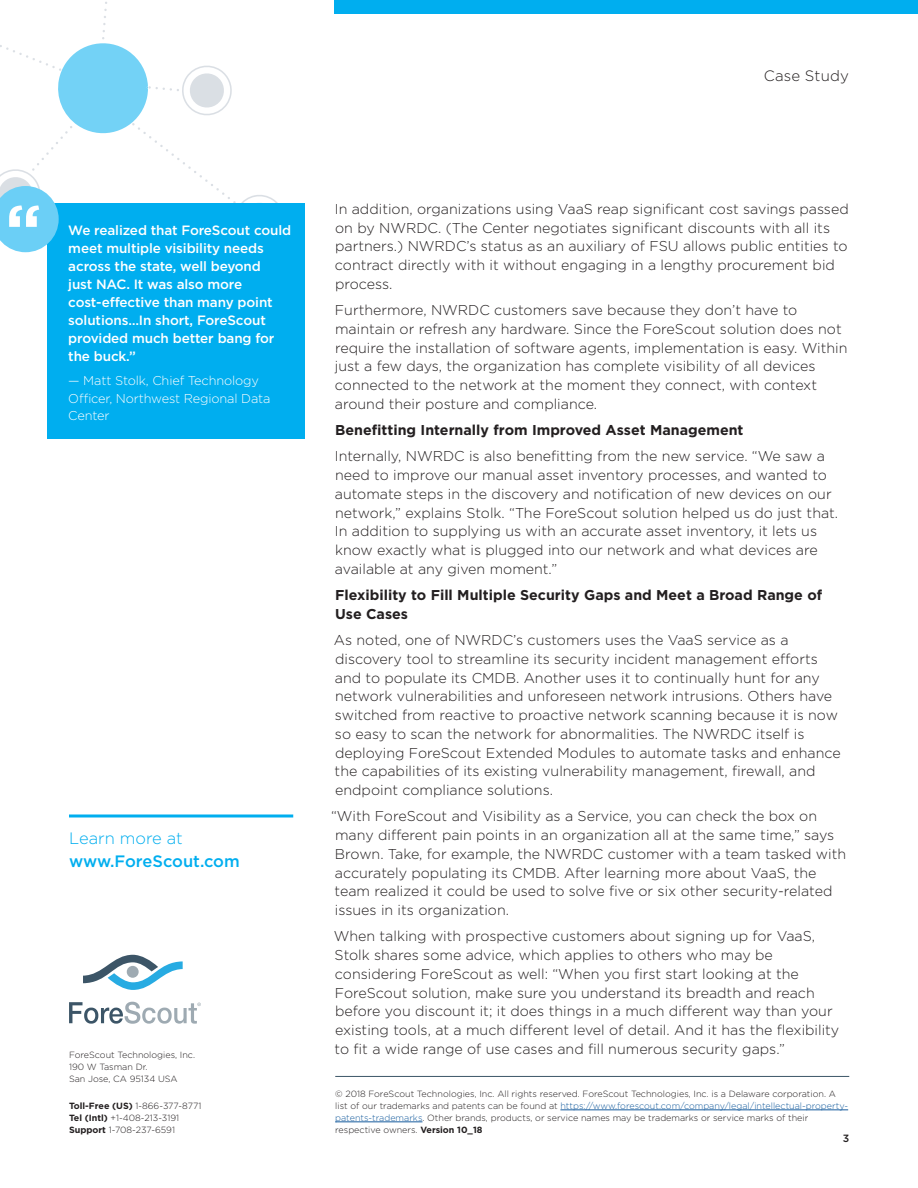
<style>
.page{position:relative;width:918px;height:1188px;background:#fff}
.page>*{position:absolute;margin:0;border:0;box-sizing:border-box;transform-origin:0 0}
.Contact_Info{font:700 66.45px "Gotham";color:#fff}
.t1{font:500 16.5px "Gotham";letter-spacing:-.005em;color:#00aeef}
.t2{font:300 16.5px "Gotham";color:#00aeef}
.t3{font:300 15px "Gotham";letter-spacing:.01em;color:#231f20}
.Body_Copy{font:300 14.25px/18.8px "Gotham";color:#231f20}
.Body_Subheadline{font:700 14.25px/18.8px "Gotham";color:#231f20}
.t4{font:500 13.5px/18px "Gotham";letter-spacing:-.01em;color:#fff}
.Quote_attribution{font:300 12.75px/17.2px "Gotham";letter-spacing:-.01em;color:#fff}
.t5{font:500 10.5px "Gotham";color:#231f20}
.t6{font:300 9px/12px "Gotham";color:#231f20}
.s1{font-weight:700}
.s2{color:#175d9e}
</style>
<div class="page">
<svg style="left:83px;top:955px;width:100px;height:35px"></svg>
<div style="left:127px;top:966px;width:12px;height:12px;background:#9eaab2;border-radius:50%"></div>
<svg style="left:69px;top:1002px;width:132px;height:22px"></svg>
<hr style="left:335px;top:1076px;width:514px;height:1px;background:#3b5566">
<hr style="left:560px;top:1110px;width:288px;height:1px;background:#175d9e">
<hr style="left:335px;top:1122px;width:87px;height:1px;background:#175d9e">
<svg style="left:69px;top:814px;width:224px;height:4px"></svg>
<div style="left:335px;top:0;width:583px;height:14px;background:#00aeef"></div>
<div style="left:47px;top:203px;width:258px;height:236px;background:#00aeef"></div>
<svg style="left:0;top:2px;width:278px;height:250px"></svg>
<p class="t3" style="left:764px;top:66px;width:87px">Case Study</p>
<p class="Contact_Info" style="left:5px;top:185px;width:37px">“</p>
<p class="t4" style="left:68px;top:221px;width:224px">We realized that ForeScout could meet multiple visibility needs across the state, well beyond<br>just NAC. It was also more cost-effective than many point solutions…In short, ForeScout provided much better bang for the buck.”</p>
<p class="Quote_attribution" style="left:68px;top:372px;width:204px">— Matt Stolk, Chief Technology<br>Officer, Northwest Regional Data<br>Center</p>
<p class="t2" style="left:69px;top:828px;width:115px">Learn more at</p>
<p class="t1" style="left:69px;top:850px;width:172px">www.ForeScout.com</p>
<p class="t6" style="left:69px;top:1049px;width:128px">ForeScout Technologies, Inc.<br>190 W Tasman Dr.<br>San Jose, CA 95134 USA</p>
<p class="t6" style="left:69px;top:1100px;width:134px"><span class="s1">Toll-Free (US)</span> 1-866-377-8771<br><span class="s1">Tel (Intl)</span> +1-408-213-3191<br><span class="s1">Support</span> 1-708-237-6591</p>
<p class="Body_Copy" style="left:335px;top:199px;width:515px">In addition, organizations using VaaS reap significant cost savings passed on by NWRDC. (The Center negotiates significant discounts with all its partners.) NWRDC’s status as an auxiliary of FSU allows public entities to contract directly with it without engaging in a lengthy procurement bid process.</p>
<p class="Body_Copy" style="left:335px;top:300px;width:514px">Furthermore, NWRDC customers save because they don’t have to maintain or refresh any hardware. Since the ForeScout solution does not require the installation of software agents, implementation is easy. Within just a few days, the organization has complete visibility of all devices connected to the network at the moment they connect, with context around their posture and compliance.</p>
<p class="Body_Subheadline" style="left:335px;top:421px;width:410px">Benefitting Internally from Improved Asset Management</p>
<p class="Body_Copy" style="left:335px;top:447px;width:505px">Internally, NWRDC is also benefitting from the new service. “We saw a need to improve our manual asset inventory processes, and wanted to automate steps in the discovery and notification of new devices on our network,” explains Stolk. “The ForeScout solution helped us do just that.<br>In addition to supplying us with an accurate asset inventory, it lets us know exactly what is plugged into our network and what devices are available at any given moment.”</p>
<p class="Body_Subheadline" style="left:335px;top:586px;width:489px">Flexibility to Fill Multiple Security Gaps and Meet a Broad Range of<br>Use Cases</p>
<p class="Body_Copy" style="left:334px;top:630px;width:508px">As noted, one of NWRDC’s customers uses the VaaS service as a discovery tool to streamline its security incident management efforts and to populate its CMDB. Another uses it to continually hunt for any network vulnerabilities and unforeseen network intrusions. Others have switched from reactive to proactive network scanning because it is now so easy to scan the network for abnormalities. The NWRDC itself is deploying ForeScout Extended Modules to automate tasks and enhance the capabilities of its existing vulnerability management, firewall, and endpoint compliance solutions.</p>
<p class="Body_Copy" style="left:331px;top:807px;width:517px">“With ForeScout and Visibility as a Service, you can check the box on many different pain points in an organization all at the same time,” says Brown. Take, for example, the NWRDC customer with a team tasked with accurately populating its CMDB. After learning more about VaaS, the team realized it could be used to solve five or six other security-related issues in its organization.</p>
<p class="Body_Copy" style="left:334px;top:927px;width:507px">When talking with prospective customers about signing up for VaaS, Stolk shares some advice, which applies to others who may be considering ForeScout as well: “When you first start looking at the ForeScout solution, make sure you understand its breadth and reach before you discount it; it does things in a much different way than your existing tools, at a much different level of detail. And it has the flexibility to fit a wide range of use cases and fill numerous security gaps.”</p>
<p class="t6" style="left:335px;top:1088px;width:514px">© 2018 ForeScout Technologies, Inc. All rights reserved. ForeScout Technologies, Inc. is a Delaware corporation. A list of our trademarks and patents can be found at <span class="s2">https://www.forescout.com/company/legal/intellectual-property&shy;patents-trademarks</span>. Other brands, products, or service names may be trademarks or service marks of their respective owners. <span class="s1">Version 10_18</span></p>
<p class="t5" style="left:843px;top:1131px;width:8px">3</p>
</div>
